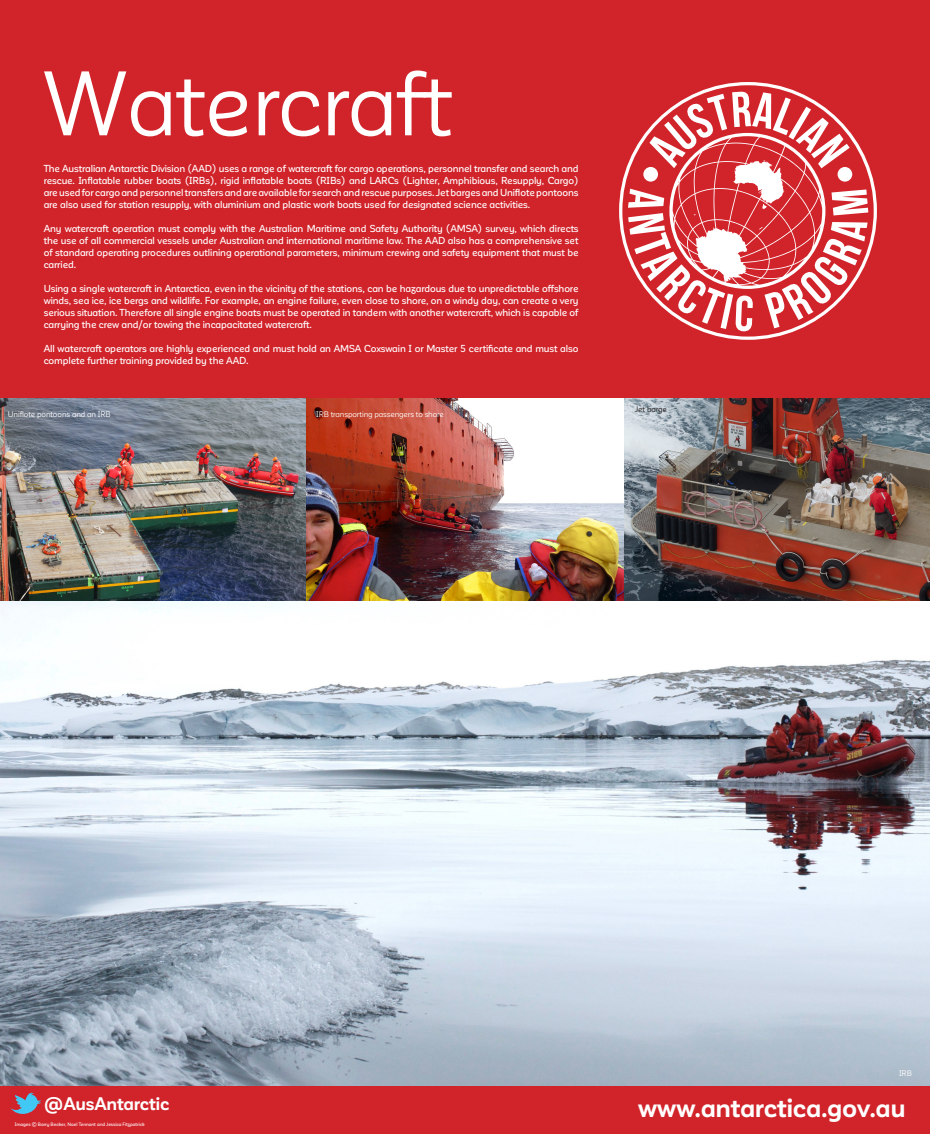
<style>
.page{position:relative;width:930px;height:1134px;background:#fff}
.page>*{position:absolute;margin:0;border:0;box-sizing:border-box;transform-origin:0 0}
.t1{font:90px "Corporative Sans Alt";letter-spacing:-.015em;color:#fff}
.t2{font:700 26px "Corporative Sans Alt";letter-spacing:-.01em;color:#fff}
.t3{font:700 18px "Corporative Sans Alt";letter-spacing:-.01em;color:#fff}
.t4{font:500 10px/12px "Corporative Sans Alt";letter-spacing:-.01em;color:#fff;text-align:justify}
.t5{font:8px "Corporative Sans Alt";letter-spacing:-.01em;color:#fff}
.t6{font:8px "Corporative Sans Alt";letter-spacing:-.01em;color:#231f20}
.t7{font:500 4.8px "Corporative Sans Alt";letter-spacing:-.01em;color:#fff}
</style>
<div class="page">
<div style="left:0;top:0;width:930px;height:399px;background:#d1232a"></div>
<img style="left:0;top:600px;width:930px;height:486px">
<img style="left:0;top:399px;width:930px;height:201px">
<div style="left:0;top:1086px;width:930px;height:48px;background:#d1232a"></div>
<svg style="left:10px;top:1093px;width:31px;height:21px"></svg>
<svg style="left:619px;top:82px;width:258px;height:258px"></svg>
<p class="t1" style="left:44px;top:56px;width:410px">Watercraft</p>
<p class="t4" style="left:44px;top:163px;width:536px">The Australian Antarctic Division (AAD) uses a range of watercraft for cargo operations, personnel transfer and search and rescue. Inflatable rubber boats (IRBs), rigid inflatable boats (RIBs) and LARCs (Lighter, Amphibious, Resupply, Cargo) are used for cargo and personnel transfers and are available for search and rescue purposes. Jet barges and Uniflote pontoons are also used for station resupply, with aluminium and plastic work boats used for designated science activities.</p>
<p class="t4" style="left:44px;top:223px;width:536px">Any watercraft operation must comply with the Australian Maritime and Safety Authority (AMSA) survey, which directs the use of all commercial vessels under Australian and international maritime law. The AAD also has a comprehensive set of standard operating procedures outlining operational parameters, minimum crewing and safety equipment that must be carried.</p>
<p class="t4" style="left:44px;top:283px;width:536px">Using a single watercraft in Antarctica, even in the vicinity of the stations, can be hazardous due to unpredictable offshore winds, sea ice, ice bergs and wildlife. For example, an engine failure, even close to shore, on a windy day, can create a very serious situation. Therefore all single engine boats must be operated in tandem with another watercraft, which is capable of carrying the crew and/or towing the incapacitated watercraft.</p>
<p class="t4" style="left:44px;top:343px;width:536px">All watercraft operators are highly experienced and must hold an AMSA Coxswain I or Master 5 certificate and must also complete further training provided by the AAD.</p>
<p class="t5" style="left:8px;top:410px;width:104px">Uniflote pontoons and an IRB</p>
<p class="t5" style="left:316px;top:410px;width:129px">IRB transporting passengers to shore</p>
<p class="t6" style="left:635px;top:405px;width:34px">Jet barge</p>
<p class="t5" style="left:899px;top:1069px;width:14px">IRB</p>
<p class="t3" style="left:44px;top:1094px;width:127px">@AusAntarctic</p>
<p class="t2" style="left:638px;top:1094px;width:269px">www.antarctica.gov.au</p>
<p class="t7" style="left:15px;top:1122px;width:131px">Images © Barry Becker, Noel Tennant and Jessica Fitzpatrick</p>
</div>
